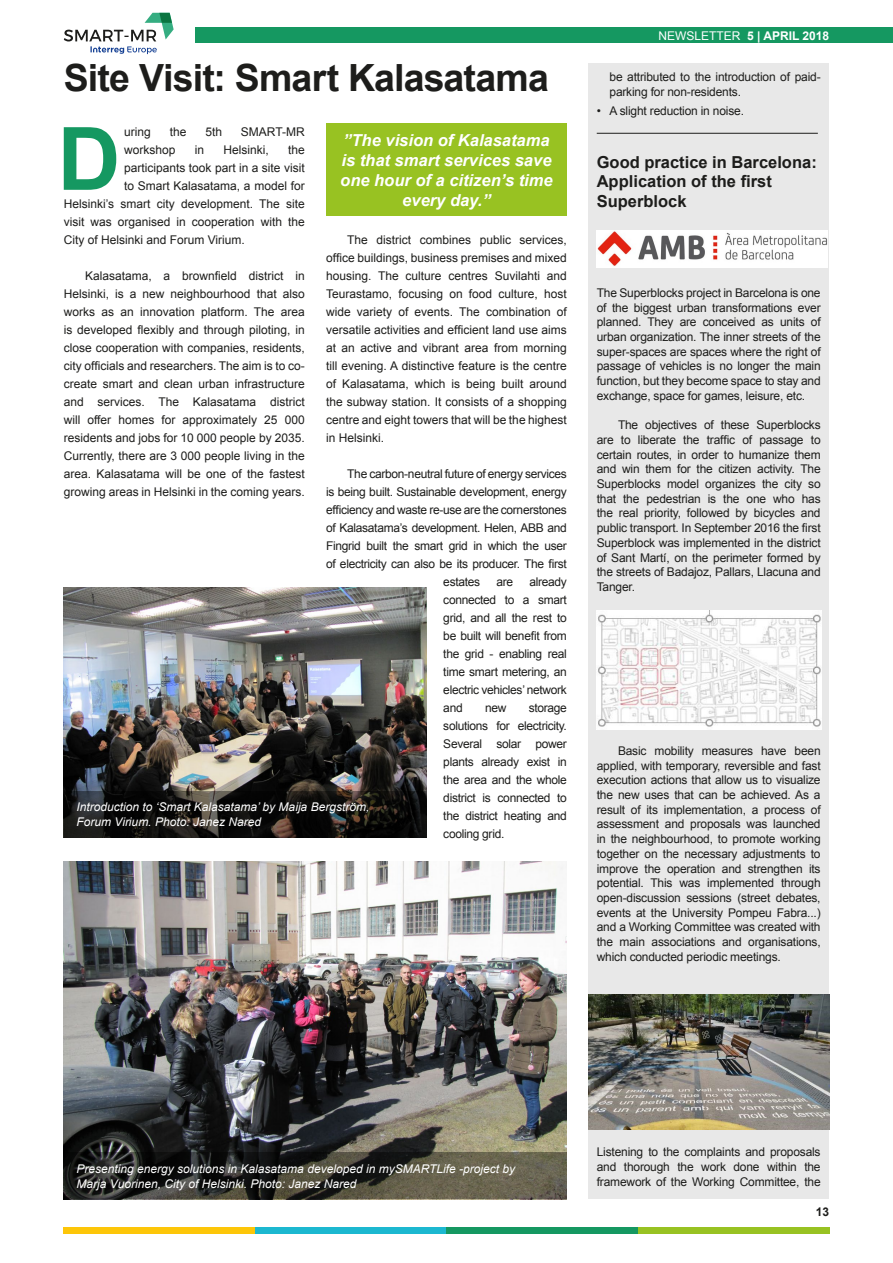
<style>
.page{position:relative;width:893px;height:1263px;background:#fff}
.page>*{position:absolute;margin:0;border:0;box-sizing:border-box;transform-origin:0 0}
.t1{font:700 87.45px "Arial";color:#159861}
.t2{font:700 37.5px "Arial";letter-spacing:-.02em;color:#1d1d1b}
.t3{font:italic 700 16.5px/19.8px "Arial";color:#fff;text-align:center}
.t4{font:700 16.5px/19.5px "Arial";color:#1d1d1b}
.t5{font:12px/18px "Arial";letter-spacing:-.015em;color:#1d1d1b;text-align:justify}
.t6{font:italic 12px/15px "Arial";color:#fff}
.t7{font:700 12px "Arial";color:#fff}
.t8{font:700 12px "Arial";color:#1d1d1b}
.s1{font-weight:400}
</style>
<div class="page">
<div style="left:195px;top:28px;width:698px;height:15px;background:#159861"></div>
<svg style="left:64px;top:13px;width:110px;height:41px"></svg>
<div style="left:64px;top:1227px;width:191px;height:7px;background:#fdc608"></div>
<div style="left:255px;top:1227px;width:191px;height:7px;background:#1cb8d0"></div>
<div style="left:446px;top:1227px;width:192px;height:7px;background:#159861"></div>
<div style="left:638px;top:1227px;width:191px;height:7px;background:#98c222"></div>
<div style="left:588px;top:64px;width:241px;height:1135px;background:#e8e8e8"></div>
<hr style="left:597px;top:133px;width:221px;height:1px;background:#1d1d1b">
<img style="left:597px;top:230px;width:231px;height:38px">
<img style="left:597px;top:610px;width:224px;height:120px">
<img style="left:588px;top:994px;width:241px;height:136px">
<img style="left:64px;top:861px;width:503px;height:291px">
<svg style="left:64px;top:1152px;width:503px;height:47px;background:#3c3b31"></svg>
<div style="left:326px;top:124px;width:241px;height:92px;background:#98c222"></div>
<img style="left:64px;top:587px;width:362px;height:204px">
<svg style="left:64px;top:791px;width:362px;height:47px;background:#181614"></svg>
<h2 class="t2" style="left:64px;top:53px;width:487px">Site Visit: Smart Kalasatama</h2>
<h1 class="t1" style="left:57px;top:101px;width:65px">D</h1>
<p class="t5" style="left:124px;top:123px;width:28px">uring</p>
<p class="t5" style="left:170px;top:123px;width:18px">the</p>
<p class="t5" style="left:205px;top:123px;width:18px">5th</p>
<p class="t5" style="left:241px;top:123px;width:65px">SMART-MR</p>
<h3 class="t3" style="left:340px;top:131px;width:214px">”The vision of Kalasatama is that smart services save one hour of a citizen’s time every day.”</h3>
<p class="t5" style="left:326px;top:231px;width:242px;text-indent:21px">The district combines public services, office buildings, business premises and mixed housing. The culture centres Suvilahti and Teurastamo, focusing on food culture, host wide variety of events. The combination of versatile activities and efficient land use aims at an active and vibrant area from morning till evening. A distinctive feature is the centre of Kalasatama, which is being built around the subway station. It consists of a shopping centre and eight towers that will be the highest in Helsinki.</p>
<p class="t5" style="left:347px;top:465px;width:221px">The carbon-neutral future of energy services</p>
<p class="t5" style="left:326px;top:483px;width:242px">is being built. Sustainable development, energy</p>
<p class="t5" style="left:326px;top:501px;width:242px">efficiency and waste re-use are the cornerstones</p>
<p class="t5" style="left:326px;top:519px;width:242px">of Kalasatama’s development. Helen, ABB and</p>
<p class="t5" style="left:326px;top:537px;width:242px">Fingrid built the smart grid in which the user</p>
<p class="t5" style="left:326px;top:555px;width:242px">of electricity can also be its producer. The first</p>
<p class="t5" style="left:443px;top:573px;width:38px">estates</p>
<p class="t5" style="left:496px;top:573px;width:18px">are</p>
<p class="t5" style="left:124px;top:141px;width:53px">workshop</p>
<p class="t5" style="left:195px;top:141px;width:11px">in</p>
<p class="t5" style="left:223px;top:141px;width:47px">Helsinki,</p>
<p class="t5" style="left:288px;top:141px;width:18px">the</p>
<p class="t5" style="left:124px;top:159px;width:182px">participants took part in a site visit</p>
<p class="t5" style="left:124px;top:177px;width:182px">to Smart Kalasatama, a model for</p>
<p class="t5" style="left:64px;top:195px;width:242px">Helsinki’s smart city development. The site</p>
<p class="t5" style="left:64px;top:213px;width:242px">visit was organised in cooperation with the</p>
<p class="t5" style="left:64px;top:231px;width:183px">City of Helsinki and Forum Virium.</p>
<p class="t5" style="left:64px;top:267px;width:242px;text-indent:21px">Kalasatama, a brownfield district in Helsinki, is a new neighbourhood that also works as an innovation platform. The area is developed flexibly and through piloting, in close cooperation with companies, residents, city officials and researchers. The aim is to co&shy;create smart and clean urban infrastructure and services. The Kalasatama district will offer homes for approximately 25 000 residents and jobs for 10 000 people by 2035.<br>Currently, there are 3 000 people living in the area. Kalasatama will be one of the fastest growing areas in Helsinki in the coming years.</p>
<p class="t5" style="left:443px;top:573px;width:125px;text-indent:86px">already connected to a smart grid, and all the rest to be built will benefit from the grid - enabling real time smart metering, an electric vehicles’ network and</p>
<p class="t5" style="left:443px;top:699px;width:125px;text-indent:85px">storage solutions for electricity.<br>Several solar power plants already exist in the area and the whole district is connected to the district heating and cooling grid.</p>
<p class="t5" style="left:485px;top:699px;width:23px">new</p>
<p class="t6" style="left:77px;top:799px;width:294px">Introduction to ‘Smart Kalasatama’ by Maija Bergström,<br>Forum Virium. Photo: Janez Nared</p>
<p class="t7" style="left:658px;top:28px;width:172px"><span class="s1">NEWSLETTER</span> 5 | APRIL 2018</p>
<p class="t5" style="left:609px;top:70px;width:213px;line-height:14.7px">be attributed to the introduction of paid&shy;parking for non-residents.</p>
<p class="t5" style="left:597px;top:102px;width:149px">• A slight reduction in noise.</p>
<h3 class="t4" style="left:597px;top:153px;width:222px">Good practice in Barcelona:<br>Application of the first<br>Superblock</h3>
<p class="t5" style="left:597px;top:285px;width:225px;line-height:14.7px">The Superblocks project in Barcelona is one of the biggest urban transformations ever planned. They are conceived as units of urban organization. The inner streets of the super-spaces are spaces where the right of passage of vehicles is no longer the main function, but they become space to stay and exchange, space for games, leisure, etc.</p>
<p class="t5" style="left:597px;top:418px;width:225px;line-height:14.7px;text-indent:21px">The objectives of these Superblocks are to liberate the traffic of passage to certain routes, in order to humanize them and win them for the citizen activity. The Superblocks model organizes the city so that the pedestrian is the one who has the real priority, followed by bicycles and public transport. In September 2016 the first Superblock was implemented in the district of Sant Martí, on the perimeter formed by the streets of Badajoz, Pallars, Llacuna and Tanger.</p>
<p class="t5" style="left:597px;top:743px;width:225px;line-height:14.7px;text-indent:21px">Basic mobility measures have been applied, with temporary, reversible and fast execution actions that allow us to visualize the new uses that can be achieved. As a result of its implementation, a process of assessment and proposals was launched in the neighbourhood, to promote working together on the necessary adjustments to improve the operation and strengthen its potential. This was implemented through open-discussion sessions (street debates, events at the University Pompeu Fabra...) and a Working Committee was created with the main associations and organisations, which conducted periodic meetings.</p>
<p class="t6" style="left:77px;top:1161px;width:440px">Presenting energy solutions in Kalasatama developed in mySMARTLife -project by<br>Marja Vuorinen, City of Helsinki. Photo: Janez Nared</p>
<p class="t5" style="left:597px;top:1145px;width:225px;line-height:14.7px">Listening to the complaints and proposals and thorough the work done within the framework of the Working Committee, the</p>
<p class="t8" style="left:816px;top:1204px;width:15px">13</p>
</div>
